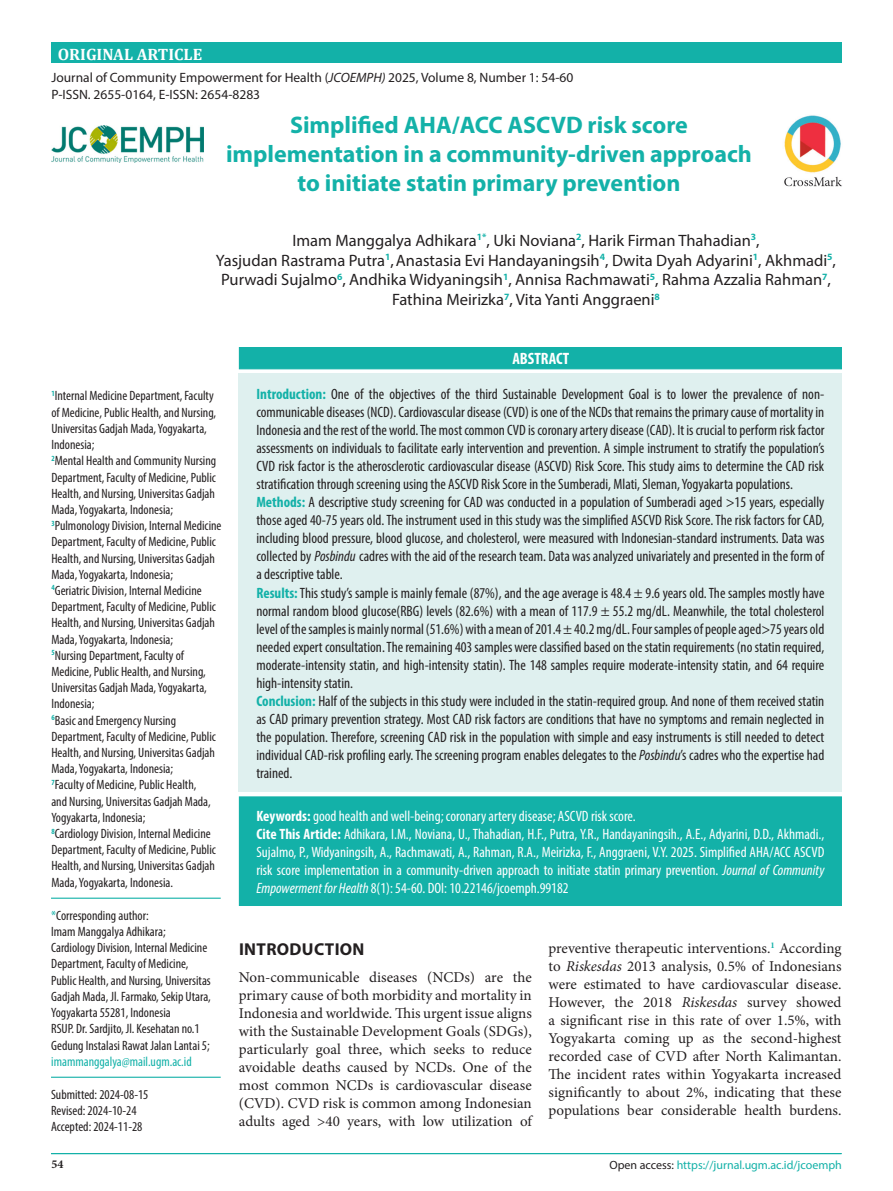
<style>
.page{position:relative;width:893px;height:1191px;background:#fff}
.page>*{position:absolute;margin:0;border:0;box-sizing:border-box;transform-origin:0 0}
.Judul_Naskah{font:700 24px/28.8px "Myriad Pro";color:#13b1a8;text-align:center}
.judul{font:700 17.25px "Myriad Pro";letter-spacing:.02em;color:#231f20}
.Author{font:16.5px/19.8px "Myriad Pro";color:#231f20;text-align:center}
.t1{font:700 16.5px "Cambria";color:#fff}
.Default{font:700 condensed 16.5px "Myriad Pro";color:#fff}
.Abstrak{font:condensed 15px/18px "Myriad Pro";color:#231f20;text-align:justify}
.List_Paragraph{font:15px/18px "Minion Pro";color:#231f20;text-align:justify}
.Keywords{font:condensed 15px/18px "Myriad Pro";color:#fff;text-align:justify}
.Afiliasi{font:condensed 13.5px/16.2px "Myriad Pro";color:#231f20}
.t2{font:13.5px "Myriad Pro";color:#231f20}
.Afiliasi-2{font:condensed 13.5px "Myriad Pro";color:#13b1a8}
.t3{font:italic 12px "Myriad Pro";color:#231f20}
.judul-2{font:12px "Myriad Pro";color:#13b1a8}
.judul-3{font:700 12px "Minion Pro";color:#231f20}
.s1{font-style:italic}
.s2{color:#13b1a8}
.s3{font-weight:700;color:#13b1a8}
.s4{font-weight:700}
.s5{font-style:normal}
.s6{font-style:normal;color:#13b1a8}
.s7{color:#231f20}
</style>
<div class="page">
<div style="left:51px;top:43px;width:790px;height:20px;background:#13b1a8"></div>
<div style="left:239px;top:347px;width:603px;height:22px;background:#13b1a8"></div>
<div style="left:239px;top:374px;width:603px;height:418px;background:#dff0ef"></div>
<div style="left:239px;top:796px;width:603px;height:110px;background:#13b1a8;border:1px solid #13b1a8"></div>
<img style="left:784px;top:115px;width:58px;height:72px">
<hr style="left:51px;top:897px;width:170px;height:1px;background:#13b1a8">
<hr style="left:51px;top:1076px;width:170px;height:1px;background:#13b1a8">
<hr style="left:51px;top:1153px;width:790px;height:1px;background:#13b1a8">
<img style="left:51px;top:125px;width:153px;height:38px">
<p class="t1" style="left:58px;top:43px;width:146px">ORIGINAL ARTICLE</p>
<p class="t2" style="left:51px;top:70px;width:523px">Journal of Community Empowerment for Health (<span class="s1">JCOEMPH)</span> 2025, Volume 8, Number 1: 54-60</p>
<p class="t2" style="left:51px;top:86px;width:210px">P-ISSN. 2655-0164, E-ISSN: 2654-8283</p>
<p class="Judul_Naskah" style="left:226px;top:110px;width:527px">Simplified AHA/ACC ASCVD risk score implementation in a community-driven approach to initiate statin primary prevention</p>
<p class="Author" style="left:292px;top:230px;width:469px">Imam Manggalya Adhikara<sup>1*</sup>, Uki Noviana<sup>2</sup>, Harik Firman Thahadian<sup>3</sup>,</p>
<p class="Author" style="left:216px;top:250px;width:622px">Yasjudan Rastrama Putra<sup>1</sup>,Anastasia Evi Handayaningsih<sup>4</sup>, Dwita Dyah Adyarini<sup>1</sup>, Akhmadi<sup>5</sup>,<br>Purwadi Sujalmo<sup>6</sup>, Andhika Widyaningsih<sup>1</sup>, Annisa Rachmawati<sup>5</sup>, Rahma Azzalia Rahman<sup>7</sup>,<br>Fathina Meirizka<sup>7</sup>, Vita Yanti Anggraeni<sup>8</sup></p>
<p class="Afiliasi" style="left:51px;top:388px;width:166px"><sup>1</sup>Internal Medicine Department, Faculty of Medicine, Public Health, and Nursing, Universitas Gadjah Mada, Yogyakarta, Indonesia;</p>
<p class="Afiliasi" style="left:51px;top:452px;width:166px;text-align:justify"><sup>2</sup>Mental Health and Community Nursing Department, Faculty of Medicine, Public Health, and Nursing, Universitas Gadjah Mada, Yogyakarta, Indonesia;</p>
<p class="Afiliasi" style="left:51px;top:517px;width:172px"><sup>3</sup>Pulmonology Division, Internal Medicine Department, Faculty of Medicine, Public Health, and Nursing, Universitas Gadjah Mada, Yogyakarta, Indonesia;</p>
<p class="Afiliasi" style="left:51px;top:582px;width:166px"><sup>4</sup>Geriatric Division, Internal Medicine Department, Faculty of Medicine, Public Health, and Nursing, Universitas Gadjah Mada, Yogyakarta, Indonesia;</p>
<p class="Afiliasi" style="left:51px;top:647px;width:157px"><sup>5</sup>Nursing Department, Faculty of<br>Medicine, Public Health, and Nursing,<br>Universitas Gadjah Mada, Yogyakarta,<br>Indonesia;</p>
<p class="Afiliasi" style="left:51px;top:712px;width:166px"><sup>6</sup>Basic and Emergency Nursing Department, Faculty of Medicine, Public Health, and Nursing, Universitas Gadjah Mada, Yogyakarta, Indonesia;</p>
<p class="Afiliasi" style="left:51px;top:776px;width:161px"><sup>7</sup>Faculty of Medicine, Public Health, and Nursing, Universitas Gadjah Mada,<br>Yogyakarta, Indonesia;</p>
<p class="Afiliasi" style="left:51px;top:825px;width:166px"><sup>8</sup>Cardiology Division, Internal Medicine Department, Faculty of Medicine, Public Health, and Nursing, Universitas Gadjah Mada, Yogyakarta, Indonesia.</p>
<p class="Afiliasi" style="left:51px;top:907px;width:99px"><span class="s2">*</span>Corresponding author:</p>
<p class="Afiliasi" style="left:51px;top:923px;width:116px">Imam Manggalya Adhikara;</p>
<p class="Afiliasi" style="left:51px;top:939px;width:161px">Cardiology Division, Internal Medicine Department, Faculty of Medicine, Public Health, and Nursing, Universitas Gadjah Mada, Jl. Farmako, Sekip Utara, Yogyakarta 55281, Indonesia</p>
<p class="Afiliasi" style="left:51px;top:1020px;width:160px">RSUP. Dr. Sardjito, Jl. Kesehatan no.1<br>Gedung Instalasi Rawat Jalan Lantai 5;</p>
<p class="Afiliasi-2" style="left:51px;top:1053px;width:142px">imammanggalya@mail.ugm.ac.id</p>
<p class="Afiliasi" style="left:51px;top:1086px;width:99px">Submitted: 2024-08-15</p>
<p class="Afiliasi" style="left:51px;top:1102px;width:87px">Revised: 2024-10-24</p>
<p class="Afiliasi" style="left:51px;top:1118px;width:93px">Accepted: 2024-11-28</p>
<p class="judul-3" style="left:51px;top:1155px;width:13px">54</p>
<p class="Default" style="left:512px;top:348px;width:58px">ABSTRACT</p>
<p class="Abstrak" style="left:256px;top:385px;width:570px"><span class="s3">Introduction:</span> One of the objectives of the third Sustainable Development Goal is to lower the prevalence of non&shy;communicable diseases (NCD). Cardiovascular disease (CVD) is one of the NCDs that remains the primary cause of mortality in Indonesia and the rest of the world. The most common CVD is coronary artery disease (CAD). It is crucial to perform risk factor assessments on individuals to facilitate early intervention and prevention. A simple instrument to stratify the population’s CVD risk factor is the atherosclerotic cardiovascular disease (ASCVD) Risk Score. This study aims to determine the CAD risk stratification through screening using the ASCVD Risk Score in the Sumberadi, Mlati, Sleman, Yogyakarta populations.</p>
<p class="Abstrak" style="left:256px;top:493px;width:569px"><span class="s3">Methods:</span> A descriptive study screening for CAD was conducted in a population of Sumberadi aged &gt;15 years, especially those aged 40-75 years old. The instrument used in this study was the simplified ASCVD Risk Score. The risk factors for CAD, including blood pressure, blood glucose, and cholesterol, were measured with Indonesian-standard instruments. Data was collected by <span class="s1">Posbindu</span> cadres with the aid of the research team. Data was analyzed univariately and presented in the form of a descriptive table.</p>
<p class="Abstrak" style="left:256px;top:583px;width:570px"><span class="s3">Results:</span> This study’s sample is mainly female (87%), and the age average is 48.4 ± 9.6 years old. The samples mostly have normal random blood glucose(RBG) levels (82.6%) with a mean of 117.9 ± 55.2 mg/dL. Meanwhile, the total cholesterol level of the samples is mainly normal (51.6%) with a mean of 201.4 ± 40.2 mg/dL. Four samples of people aged&gt;75 years old needed expert consultation. The remaining 403 samples were classified based on the statin requirements (no statin required, moderate-intensity statin, and high-intensity statin). The 148 samples require moderate-intensity statin, and 64 require high-intensity statin.</p>
<p class="Abstrak" style="left:256px;top:691px;width:569px"><span class="s3">Conclusion:</span> Half of the subjects in this study were included in the statin-required group. And none of them received statin as CAD primary prevention strategy. Most CAD risk factors are conditions that have no symptoms and remain neglected in the population. Therefore, screening CAD risk in the population with simple and easy instruments is still needed to detect individual CAD-risk profiling early. The screening program enables delegates to the <span class="s1">Posbindu</span>’s cadres who the expertise had trained.</p>
<p class="Keywords" style="left:256px;top:806px;width:381px"><span class="s4">Keywords:</span> good health and well-being; coronary artery disease; ASCVD risk score.</p>
<p class="Keywords" style="left:256px;top:824px;width:569px"><span class="s4">Cite This Article:</span> Adhikara, I.M., Noviana, U., Thahadian, H.F., Putra, Y.R., Handayaningsih., A.E., Adyarini, D.D., Akhmadi., Sujalmo, P., Widyaningsih, A., Rachmawati, A., Rahman, R.A., Meirizka, F., Anggraeni, V.Y. 2025. Simplified AHA/ACC ASCVD risk score implementation in a community-driven approach to initiate statin primary prevention. <span class="s1">Journal of Community Empowerment for Health</span> 8(1): 54-60. DOI: 10.22146/jcoemph.99182</p>
<p class="judul" style="left:239px;top:938px;width:127px">INTRODUCTION</p>
<p class="List_Paragraph" style="left:239px;top:968px;width:295px">Non-communicable diseases (NCDs) are the primary cause of both morbidity and mortality in Indonesia and worldwide. This urgent issue aligns with the Sustainable Development Goals (SDGs), particularly goal three, which seeks to reduce avoidable deaths caused by NCDs. One of the most common NCDs is cardiovascular disease (CVD). CVD risk is common among Indonesian adults aged &gt;40 years, with low utilization of</p>
<p class="List_Paragraph" style="left:548px;top:939px;width:295px">preventive therapeutic interventions.<sup>1</sup> According to <span class="s1">Riskesdas</span> 2013 analysis, 0.5% of Indonesians were estimated to have cardiovascular disease.<br>However, the 2018 <span class="s1">Riskesdas</span> survey showed a significant rise in this rate of over 1.5%, with Yogyakarta coming up as the second-highest recorded case of CVD after North Kalimantan.<br>The incident rates within Yogyakarta increased significantly to about 2%, indicating that these populations bear considerable health burdens.</p>
<p class="t3" style="left:372px;top:1157px;width:471px">Journal of Community Empowerment for Health 2025<span class="s5">; 8(1): 54-60 | doi:</span> <span class="s6">10.22146/jcoemph.99182</span></p>
<p class="judul-2" style="left:609px;top:1157px;width:234px"><span class="s7">Open access:</span> https://jurnal.ugm.ac.id/jcoemph</p>
</div>
